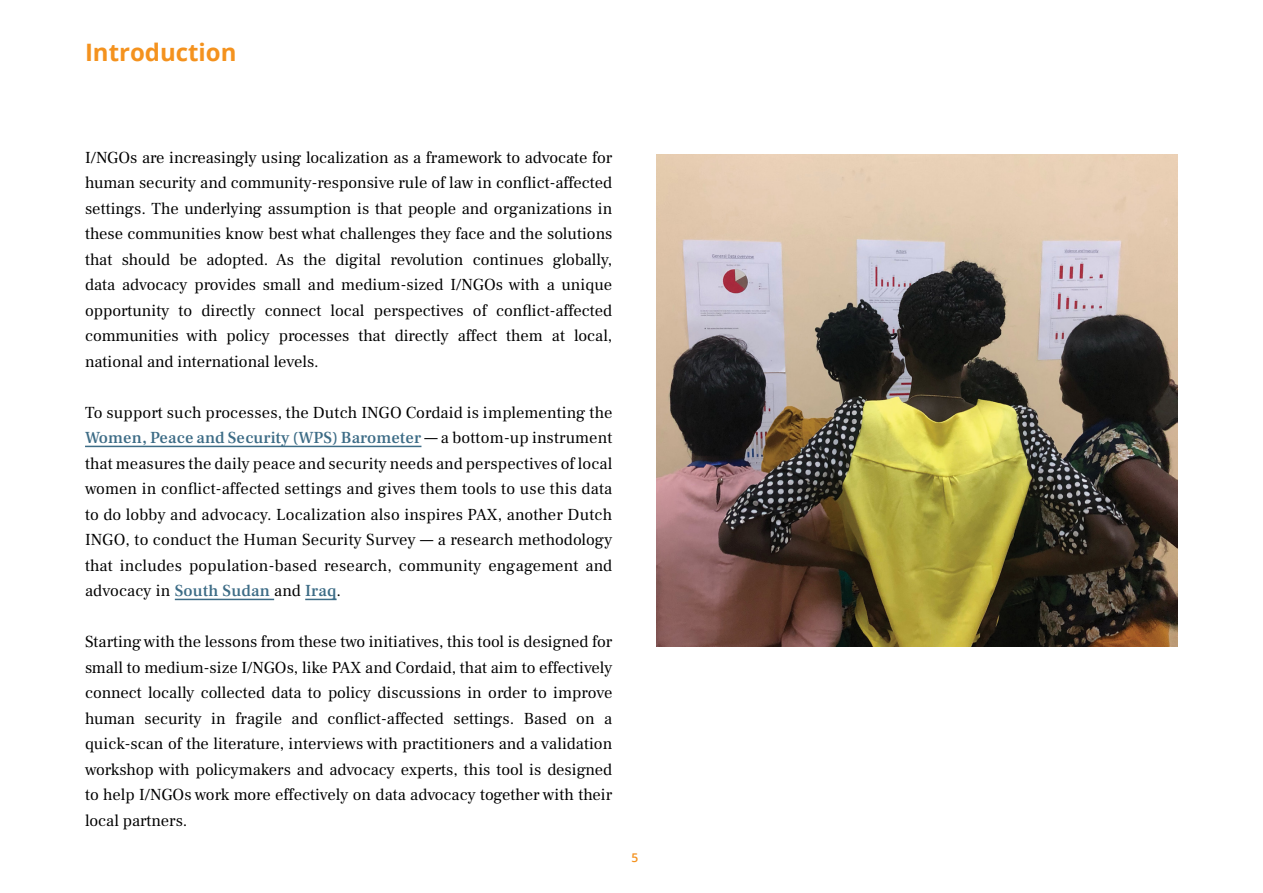
<style>
.page{position:relative;width:1263px;height:893px;background:#fff}
.page>*{position:absolute;margin:0;border:0;box-sizing:border-box;transform-origin:0 0}
.t1{font:700 24px "Open Sans";color:#f4921e}
.t2{font:16.5px/25.5px "Frank Ruhl Libre";color:#000;text-align:justify}
.t3{font:600 12px "Open Sans";color:#f4921e}
.s1{font-weight:500;color:#3d6c86}
</style>
<div class="page">
<hr style="left:85px;top:446px;width:336px;height:1px;background:#3d6c86">
<hr style="left:175px;top:599px;width:99px;height:1px;background:#3d6c86">
<hr style="left:305px;top:599px;width:32px;height:1px;background:#3d6c86">
<img style="left:657px;top:154px;width:520px;height:492px">
<h1 class="t1" style="left:85px;top:35px;width:153px">Introduction</h1>
<p class="t2" style="left:85px;top:145px;width:529px">I/NGOs are increasingly using localization as a framework to advocate for human security and community-responsive rule of law in conflict-affected settings. The underlying assumption is that people and organizations in these communities know best what challenges they face and the solutions that should be adopted. As the digital revolution continues globally, data advocacy provides small and medium-sized I/NGOs with a unique opportunity to directly connect local perspectives of conflict-affected communities with policy processes that directly affect them at local, national and international levels.</p>
<p class="t2" style="left:85px;top:400px;width:529px">To support such processes, the Dutch INGO Cordaid is implementing the <span class="s1">Women, Peace and Security (WPS) Barometer</span> — a bottom-up instrument that measures the daily peace and security needs and perspectives of local women in conflict-affected settings and gives them tools to use this data to do lobby and advocacy. Localization also inspires PAX, another Dutch INGO, to conduct the Human Security Survey — a research methodology that includes population-based research, community engagement and advocacy in <span class="s1">South Sudan</span> and <span class="s1">Iraq</span>.</p>
<p class="t2" style="left:85px;top:629px;width:529px">Starting with the lessons from these two initiatives, this tool is designed for small to medium-size I/NGOs, like PAX and Cordaid, that aim to effectively connect locally collected data to policy discussions in order to improve human security in fragile and conflict-affected settings. Based on a quick-scan of the literature, interviews with practitioners and a validation workshop with policymakers and advocacy experts, this tool is designed to help I/NGOs work more effectively on data advocacy together with their local partners.</p>
<p class="t3" style="left:631px;top:850px;width:8px">5</p>
</div>
